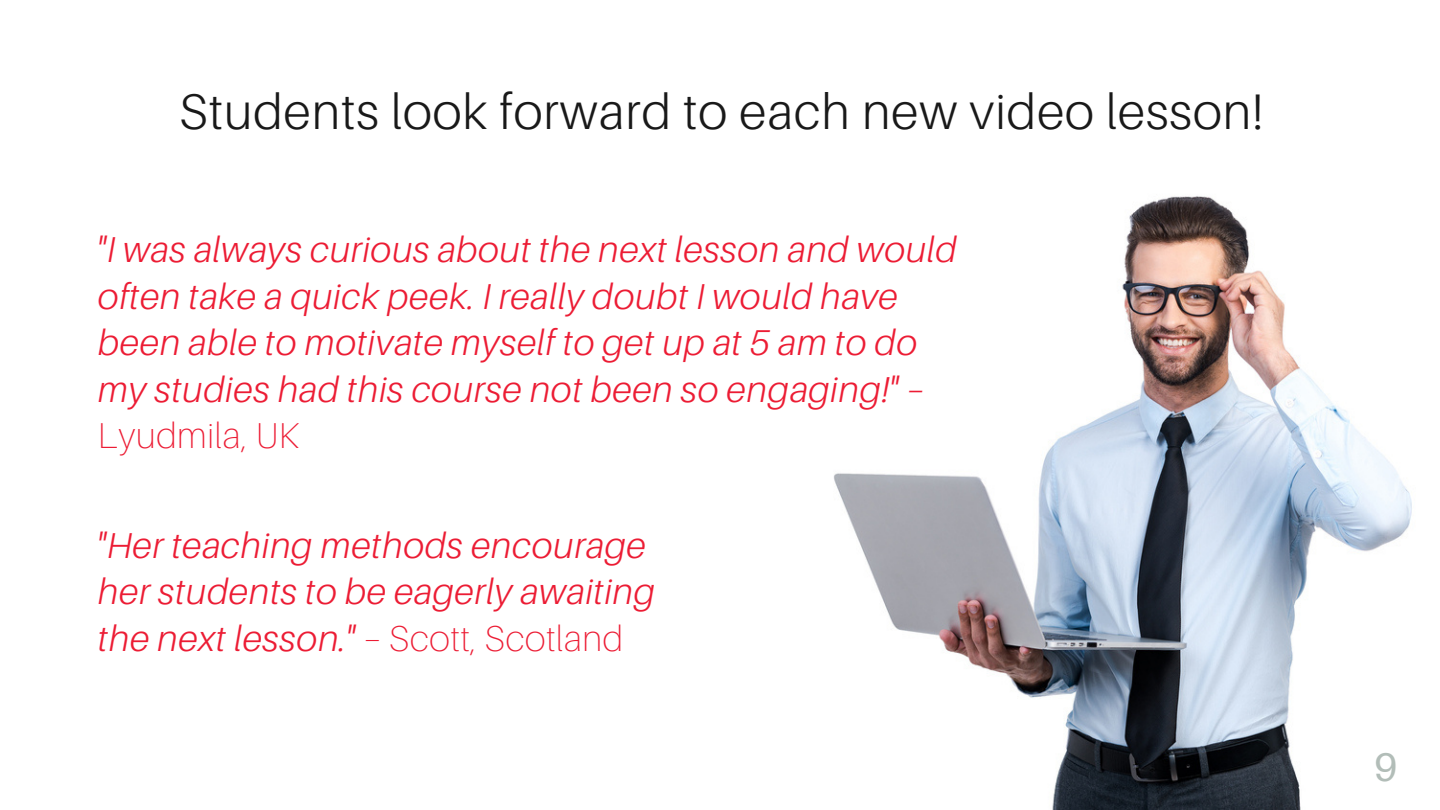
<style>
.page{position:relative;width:1440px;height:810px;background:#fff}
.page>*{position:absolute;margin:0;border:0;box-sizing:border-box;transform-origin:0 0}
.t1{font:300 50px "Aileron";letter-spacing:.02em;color:#191919}
.t2{font:40px "Aileron";color:#b2bdb8}
.t3{font:italic 300 36px/46.5px "Aileron";letter-spacing:.02em;color:#ec1c34}
.s1{font-weight:100;font-style:normal}
.s2{font-weight:100}
</style>
<div class="page">
<img style="left:834px;top:196px;width:578px;height:614px">
<p class="t1" style="left:179px;top:80px;width:1086px">Students look forward to each new video lesson!</p>
<p class="t3" style="left:98px;top:226px;width:860px">"I was always curious about the next lesson and would often take a quick peek. I really doubt I would have been able to motivate myself to get up at 5 am to do my studies had this course not been so engaging!" – <span class="s1">Lyudmila, UK</span></p>
<p class="t3" style="left:98px;top:521px;width:559px">"Her teaching methods encourage her students to be eagerly awaiting the next lesson." <span class="s2">–</span> <span class="s1">Scott, Scotland</span></p>
<p class="t2" style="left:1374px;top:742px;width:25px">9</p>
</div>
